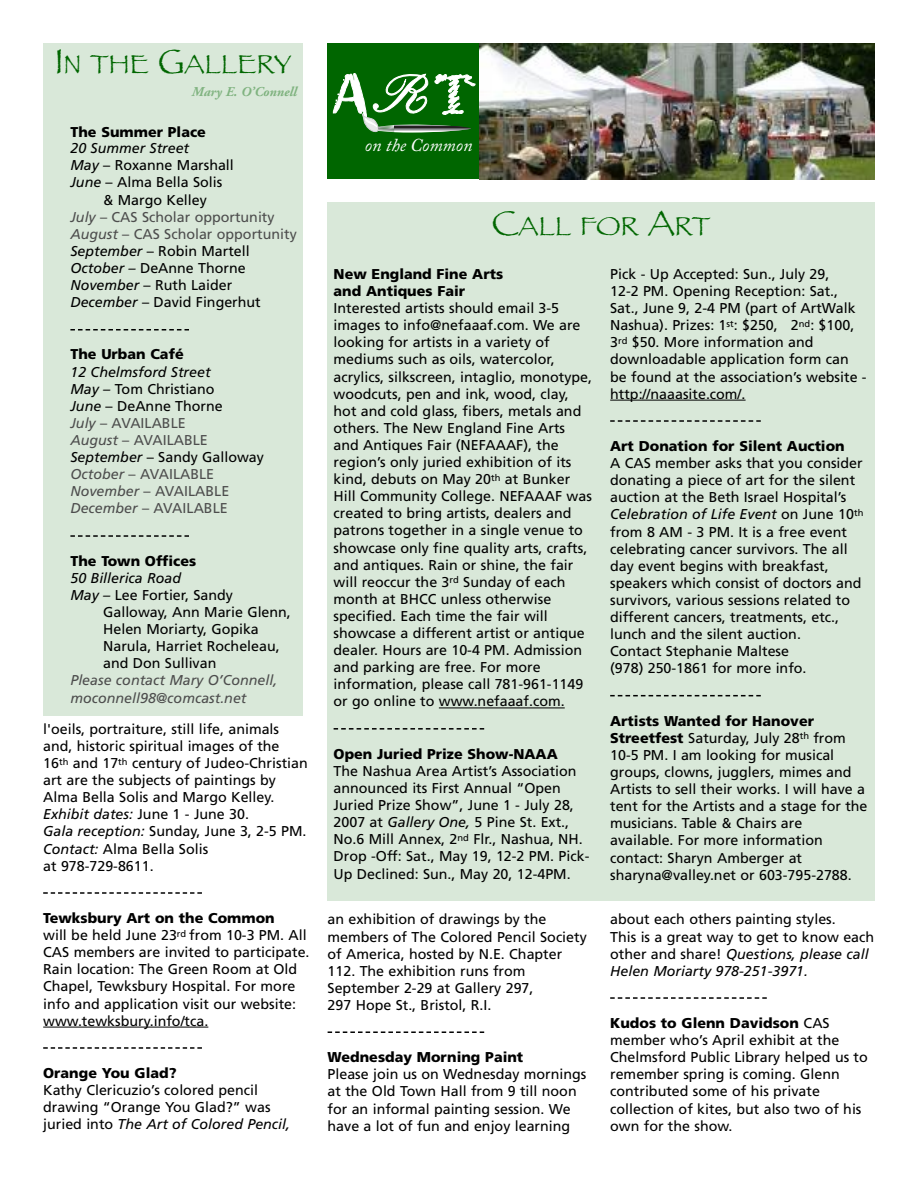
<style>
.page{position:relative;width:918px;height:1188px;background:#fff}
.page>*{position:absolute;margin:0;border:0;box-sizing:border-box;transform-origin:0 0}
.t1{font:27px "Papyrus";color:#060}
.t2{font:italic 18px "Adobe Caslon";color:#fff}
.t3{font:14.25px/17.1px "Frutiger";color:#000}
.t4{font:14.25px/17.1px "Frutiger";color:#4d4d4d}
.t5{font:900 14.25px/17.1px "Frutiger";color:#000}
.t6{font:italic 14.25px/17.1px "Frutiger";color:#4d4d4d}
.t7{font:italic 14.25px "Frutiger";color:#000}
.t8{font:italic 700 13.5px "Adobe Garamond";color:#80b380}
.s1{font-size:36px}
.s2{font-style:italic}
.s3{font-style:italic;color:#000}
.s4{color:#000}
.s5{font-weight:900}
</style>
<div class="page">
<div style="left:328px;top:255px;width:547px;height:646px;background:#d9e8d9"></div>
<hr style="left:439px;top:708px;width:126px;height:1px;background:#000">
<svg style="left:334px;top:728px;width:150px;height:2px"></svg>
<hr style="left:610px;top:400px;width:136px;height:1px;background:#000">
<svg style="left:610px;top:420px;width:151px;height:2px"></svg>
<svg style="left:610px;top:695px;width:151px;height:1px"></svg>
<div style="left:328px;top:203px;width:547px;height:65px;background:#d9e8d9"></div>
<svg style="left:43px;top:892px;width:159px;height:2px"></svg>
<hr style="left:43px;top:1027px;width:165px;height:1px;background:#000">
<svg style="left:43px;top:1047px;width:159px;height:2px"></svg>
<div style="left:43px;top:43px;width:260px;height:673px;background:#d9e8d9"></div>
<svg style="left:70px;top:329px;width:119px;height:1px"></svg>
<svg style="left:70px;top:535px;width:119px;height:2px"></svg>
<div style="left:327px;top:43px;width:548px;height:136px;background:#060"></div>
<img style="left:479px;top:43px;width:396px;height:136px">
<svg style="left:333px;top:73px;width:143px;height:60px"></svg>
<hr style="left:394px;top:125px;width:77px;height:1px;background:#c7c8ca">
<hr style="left:394px;top:126px;width:77px;height:1px;background:#636366">
<hr style="left:394px;top:127px;width:77px;height:1px;background:#231f20">
<hr style="left:394px;top:128px;width:77px;height:1px;background:#636366">
<hr style="left:394px;top:129px;width:77px;height:1px;background:#939598">
<hr style="left:394px;top:130px;width:77px;height:2px;background:#c7c8ca">
<hr style="left:394px;top:132px;width:77px;height:1px;background:#fff">
<svg style="left:328px;top:1031px;width:156px;height:2px"></svg>
<svg style="left:610px;top:997px;width:157px;height:2px"></svg>
<h1 class="t1" style="left:55px;top:48px;width:238px"><span class="s1">I</span>N THE <span class="s1">G</span>ALLERY</h1>
<p class="t8" style="left:192px;top:86px;width:107px">Mary E. O’Connell</p>
<p class="t5" style="left:70px;top:124px;width:137px">The Summer Place</p>
<p class="t7" style="left:70px;top:143px;width:120px">20 Summer Street</p>
<p class="t3" style="left:70px;top:158px;width:165px"><span class="s2">May</span> – Roxanne Marshall</p>
<p class="t3" style="left:70px;top:175px;width:154px"><span class="s2">June</span> – Alma Bella Solis</p>
<p class="t3" style="left:103px;top:192px;width:105px">&amp; Margo Kelley</p>
<p class="t4" style="left:70px;top:209px;width:206px"><span class="s2">July</span> – CAS Scholar opportunity</p>
<p class="t4" style="left:70px;top:226px;width:228px"><span class="s2">August</span> – CAS Scholar opportunity</p>
<p class="t3" style="left:70px;top:243px;width:181px"><span class="s2">September</span> – Robin Martell</p>
<p class="t3" style="left:70px;top:261px;width:177px"><span class="s2">October –</span> DeAnne Thorne</p>
<p class="t3" style="left:70px;top:278px;width:163px"><span class="s2">November</span> – Ruth Laider</p>
<p class="t3" style="left:70px;top:295px;width:192px"><span class="s2">December</span> – David Fingerhut</p>
<p class="t5" style="left:70px;top:347px;width:115px">The Urban Café</p>
<p class="t4" style="left:70px;top:364px;width:195px"><span class="s3">12 Chelmsford Street<br>May –</span> <span class="s4">Tom Christiano<br></span><span class="s3">June</span> <span class="s4">– DeAnne Thorne<br></span><span class="s2">July</span> – AVAILABLE<br><span class="s2">August</span> – AVAILABLE<br><span class="s3">September</span> <span class="s4">– Sandy Galloway<br></span><span class="s2">October</span> – AVAILABLE<br><span class="s2">November</span> – AVAILABLE<br><span class="s2">December</span> – AVAILABLE</p>
<p class="t5" style="left:70px;top:553px;width:127px">The Town Offices</p>
<p class="t7" style="left:70px;top:572px;width:112px">50 Billerica Road</p>
<p class="t3" style="left:70px;top:588px;width:164px"><span class="s2">May –</span> Lee Fortier, Sandy</p>
<p class="t3" style="left:103px;top:605px;width:189px">Galloway, Ann Marie Glenn,</p>
<p class="t3" style="left:103px;top:622px;width:157px">Helen Moriarty, Gopika</p>
<p class="t3" style="left:103px;top:639px;width:178px">Narula, Harriet Rocheleau,</p>
<p class="t3" style="left:103px;top:656px;width:115px">and Don Sullivan</p>
<p class="t6" style="left:70px;top:673px;width:209px">Please contact Mary O’Connell, moconnell98@comcast.net</p>
<p class="t3" style="left:43px;top:721px;width:266px">l'oeils, portraiture, still life, animals and, historic spiritual images of the 16<sup>th</sup> and 17<sup>th</sup> century of Judeo-Christian art are the subjects of paintings by Alma Bella Solis and Margo Kelley.<br><span class="s2">Exhibit dates:</span> June 1 - June 30.<br><span class="s2">Gala reception:</span> Sunday, June 3, 2-5 PM.<br><span class="s2">Contact:</span> Alma Bella Solis<br>at 978-729-8611.</p>
<p class="t3" style="left:43px;top:911px;width:268px"><span class="s5">Tewksbury Art on the Common<br></span>will be held June 23<sup>rd</sup> from 10-3 PM. All CAS members are invited to participate.<br>Rain location: The Green Room at Old Chapel, Tewksbury Hospital. For more info and application visit our website: www.tewksbury.info/tca.</p>
<p class="t5" style="left:43px;top:1066px;width:135px">Orange You Glad?</p>
<p class="t3" style="left:43px;top:1083px;width:248px">Kathy Clericuzio’s colored pencil drawing “Orange You Glad?” was juried into <span class="s2">The Art of Colored Pencil,</span></p>
<p class="t2" style="left:365px;top:139px;width:109px">on the Common</p>
<h1 class="t1" style="left:492px;top:210px;width:220px"><span class="s1">C</span>ALL FOR <span class="s1">A</span>RT</h1>
<p class="t5" style="left:334px;top:267px;width:171px">New England Fine Arts and Antiques Fair</p>
<p class="t3" style="left:334px;top:301px;width:260px">Interested artists should email 3-5 images to info@nefaaaf.com. We are looking for artists in a variety of mediums such as oils, watercolor, acrylics, silkscreen, intaglio, monotype, woodcuts, pen and ink, wood, clay, hot and cold glass, fibers, metals and others. The New England Fine Arts and Antiques Fair (NEFAAAF), the region’s only juried exhibition of its kind, debuts on May 20<sup>th</sup> at Bunker Hill Community College. NEFAAAF was created to bring artists, dealers and patrons together in a single venue to showcase only fine quality arts, crafts, and antiques. Rain or shine, the fair will reoccur the 3<sup>rd</sup> Sunday of each month at BHCC unless otherwise specified. Each time the fair will showcase a different artist or antique dealer. Hours are 10-4 PM. Admission and parking are free. For more information, please call 781-961-1149 or go online to www.nefaaaf.com.</p>
<p class="t5" style="left:334px;top:746px;width:226px">Open Juried Prize Show-NAAA</p>
<p class="t3" style="left:334px;top:764px;width:257px">The Nashua Area Artist’s Association announced its First Annual “Open Juried Prize Show”, June 1 - July 28, 2007 at <span class="s2">Gallery One,</span> 5 Pine St. Ext., No.6 Mill Annex, 2<sup>nd</sup> Flr., Nashua, NH.<br>Drop -Off: Sat., May 19, 12-2 PM. Pick-Up Declined: Sun., May 20, 12-4PM.</p>
<p class="t3" style="left:328px;top:912px;width:261px">an exhibition of drawings by the members of The Colored Pencil Society of America, hosted by N.E. Chapter<br>112. The exhibition runs from<br>September 2-29 at Gallery 297,<br>297 Hope St., Bristol, R.I.</p>
<p class="t5" style="left:328px;top:1050px;width:197px">Wednesday Morning Paint</p>
<p class="t3" style="left:328px;top:1067px;width:260px">Please join us on Wednesday mornings at the Old Town Hall from 9 till noon for an informal painting session. We have a lot of fun and enjoy learning</p>
<p class="t3" style="left:610px;top:267px;width:258px">Pick - Up Accepted: Sun., July 29,<br>12-2 PM. Opening Reception: Sat., Sat., June 9, 2-4 PM (part of ArtWalk Nashua). Prizes: 1<sup>st</sup>: $250, 2<sup>nd</sup>: $100, 3<sup>rd</sup> $50. More information and downloadable application form can be found at the association’s website - http://naaasite.com/.</p>
<p class="t5" style="left:610px;top:439px;width:236px">Art Donation for Silent Auction</p>
<p class="t3" style="left:610px;top:456px;width:255px">A CAS member asks that you consider donating a piece of art for the silent auction at the Beth Israel Hospital’s <span class="s2">Celebration of Life Event</span> on June 10<sup>th </sup>from 8 AM - 3 PM. It is a free event celebrating cancer survivors. The all day event begins with breakfast, speakers which consist of doctors and survivors, various sessions related to different cancers, treatments, etc., lunch and the silent auction.<br>Contact Stephanie Maltese<br>(978) 250-1861 for more info.</p>
<p class="t3" style="left:610px;top:713px;width:259px"><span class="s5">Artists Wanted for Hanover Streetfest</span> Saturday, July 28<sup>th</sup> from 10-5 PM. I am looking for musical groups, clowns, jugglers, mimes and Artists to sell their works. I will have a tent for the Artists and a stage for the musicians. Table &amp; Chairs are available. For more information contact: Sharyn Amberger at sharyna@valley.net or 603-795-2788.</p>
<p class="t3" style="left:610px;top:912px;width:266px">about each others painting styles.<br>This is a great way to get to know each other and share! <span class="s2">Questions, please call Helen Moriarty 978-251-3971.</span></p>
<p class="t3" style="left:610px;top:1016px;width:259px"><span class="s5">Kudos to Glenn Davidson</span> CAS member who’s April exhibit at the<br>Chelmsford Public Library helped us to remember spring is coming. Glenn contributed some of his private collection of kites, but also two of his own for the show.</p>
</div>
